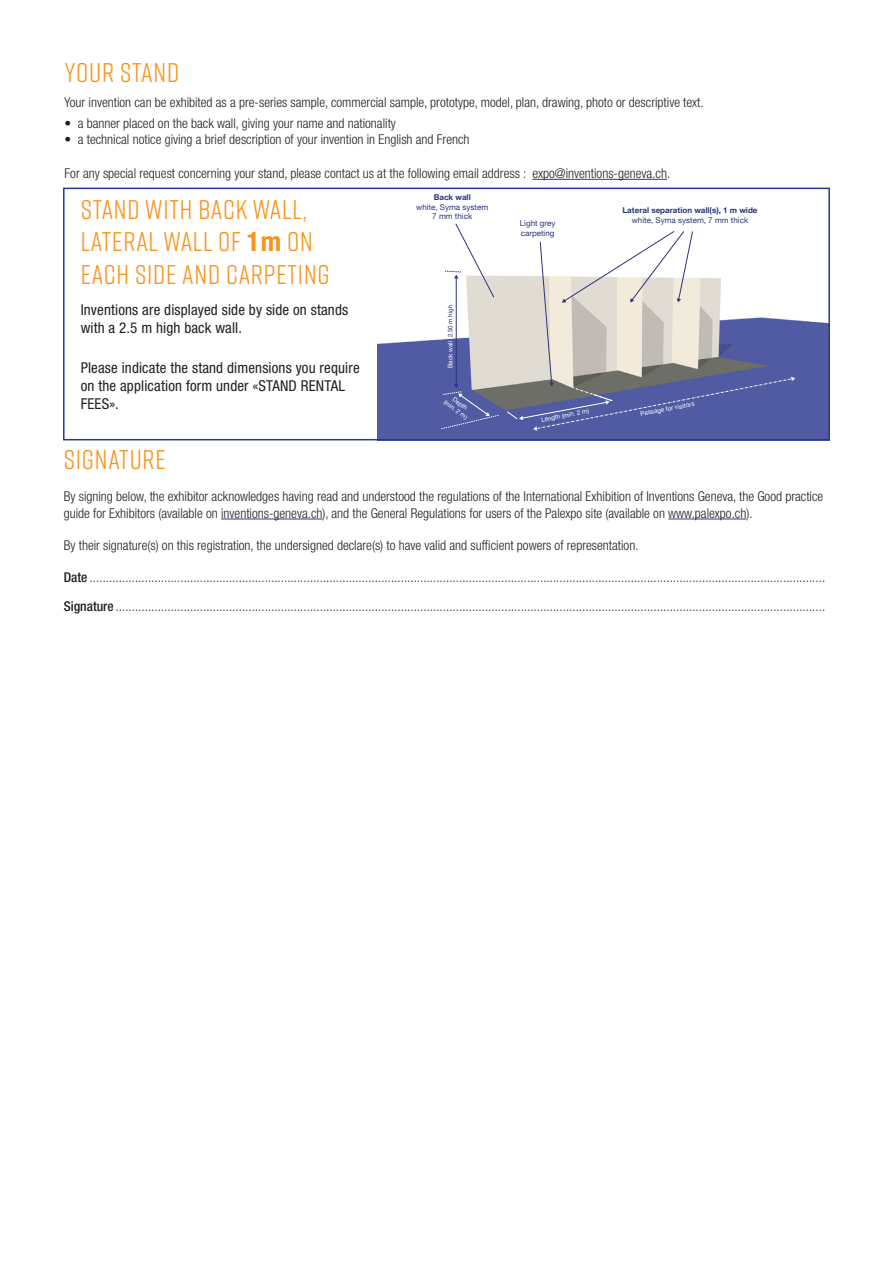
<style>
.page{position:relative;width:893px;height:1263px;background:#fff}
.page>*{position:absolute;margin:0;border:0;box-sizing:border-box;transform-origin:0 0}
.Titre_orange{font:27px/32.4px "Rift";letter-spacing:.03em;color:#f7931d}
.Pointillés_1{font:27px "Rift";letter-spacing:.03em;color:#f7931d}
.Normal_11pts{font:condensed 15px/18px "Helvetica Neue LT Std";letter-spacing:.01em;color:#231f20}
.Titre_orange-2{font:condensed 15px/18px "Helvetica Neue LT Std";letter-spacing:.01em;color:#231f20}
.Pointillés_1-2{font:300 condensed 13.5px/16.2px "Helvetica Neue LT Std";color:#231f20}
.t1{font:700 8.1px/9.6px "Helvetica Neue";color:#27357a;text-align:center}
.t2{font:8.1px/9.6px "Helvetica Neue";color:#27357a}
.t3{font:6.3px/7.5px "Helvetica Neue";color:#fff;text-align:center}
.t4{font:6.3px "Helvetica Neue";color:#27357a}
.s1{font-family:"Helvetica Neue LT Std";font-weight:700;font-stretch:condensed}
.s2{font-weight:700}
.s3{color:#fff}
.s4{font-weight:400}
.s5{font-weight:500}
</style>
<div class="page">
<img style="left:377px;top:275px;width:450px;height:162px">
<hr style="left:456px;top:278px;width:1px;height:107px;background:#2a337c">
<svg style="left:444px;top:223px;width:50px;height:75px"></svg>
<svg style="left:441px;top:384px;width:58px;height:45px;background:#6068a2"></svg>
<svg style="left:507px;top:231px;width:288px;height:200px"></svg>
<div style="left:63px;top:188px;width:767px;height:252px;border:2px solid #273895"></div>
<hr style="left:221px;top:519px;width:101px;height:1px;background:#273895">
<hr style="left:668px;top:519px;width:78px;height:1px;background:#273895">
<hr style="left:532px;top:179px;width:135px;height:1px;background:#273895">
<p class="Titre_orange" style="left:65px;top:56px;width:116px">YOUR STAND</p>
<p class="Pointillés_1-2" style="left:65px;top:94px;width:641px">Your invention can be exhibited as a pre-series sample, commercial sample, prototype, model, plan, drawing, photo or descriptive text.</p>
<p class="Pointillés_1-2" style="left:65px;top:115px;width:333px">• a banner placed on the back wall, giving your name and nationality</p>
<p class="Pointillés_1-2" style="left:65px;top:131px;width:407px">• a technical notice giving a brief description of your invention in English and French</p>
<p class="Pointillés_1-2" style="left:65px;top:165px;width:607px">For any special request concerning your stand, please contact us at the following email address : expo@inventions-geneva.ch.</p>
<p class="Titre_orange" style="left:81px;top:192px;width:250px">STAND WITH BACK WALL,<br>LATERAL WALL OF <span class="s1">1m</span> ON<br>EACH SIDE AND CARPETING</p>
<p class="Titre_orange-2" style="left:81px;top:300px;width:269px">Inventions are displayed side by side on stands with a 2.5 m high back wall.</p>
<p class="Normal_11pts" style="left:81px;top:358px;width:280px">Please indicate the stand dimensions you require on the application form under «STAND RENTAL<br>FEES».</p>
<p class="t2" style="left:416px;top:193px;width:73px;text-align:center"><span class="s2">Back wall<br></span>white, Syma system<br>7 mm thick</p>
<p class="t4" style="left:446px;top:368px;width:65px;rotate:-90deg"><span class="s3">Back wall</span> 2.50 m high</p>
<p class="t3" style="left:451px;top:393px;width:29px;rotate:37deg">Depth (min. 2 m)</p>
<p class="t2" style="left:520px;top:219px;width:37px">Light grey carpeting</p>
<p class="t3" style="left:541px;top:416px;width:50px;rotate:-11deg">Length (min. 2 m)</p>
<p class="t1" style="left:623px;top:205px;width:136px">Lateral separation wall(s), 1 m wide <span class="s4">white, Syma system, 7 mm thick</span></p>
<p class="t3" style="left:640px;top:410px;width:56px;rotate:-10deg">Passage for visitors</p>
<p class="Pointillés_1" style="left:64px;top:441px;width:104px">SIGNATURE</p>
<p class="Pointillés_1-2" style="left:64px;top:488px;width:761px">By signing below, the exhibitor acknowledges having read and understood the regulations of the International Exhibition of Inventions Geneva, the Good practice guide for Exhibitors (available on inventions-geneva.ch), and the General Regulations for users of the Palexpo site (available on www.palexpo.ch).</p>
<p class="Pointillés_1-2" style="left:64px;top:537px;width:576px">By their signature(s) on this registration, the undersigned declare(s) to have valid and sufficient powers of representation.</p>
<p class="Pointillés_1-2" style="left:64px;top:569px;width:763px"><span class="s5">Date</span> ...................................................................................................................................................................................................................................</p>
<p class="Pointillés_1-2" style="left:64px;top:598px;width:763px"><span class="s5">Signature</span> ...........................................................................................................................................................................................................................</p>
</div>
